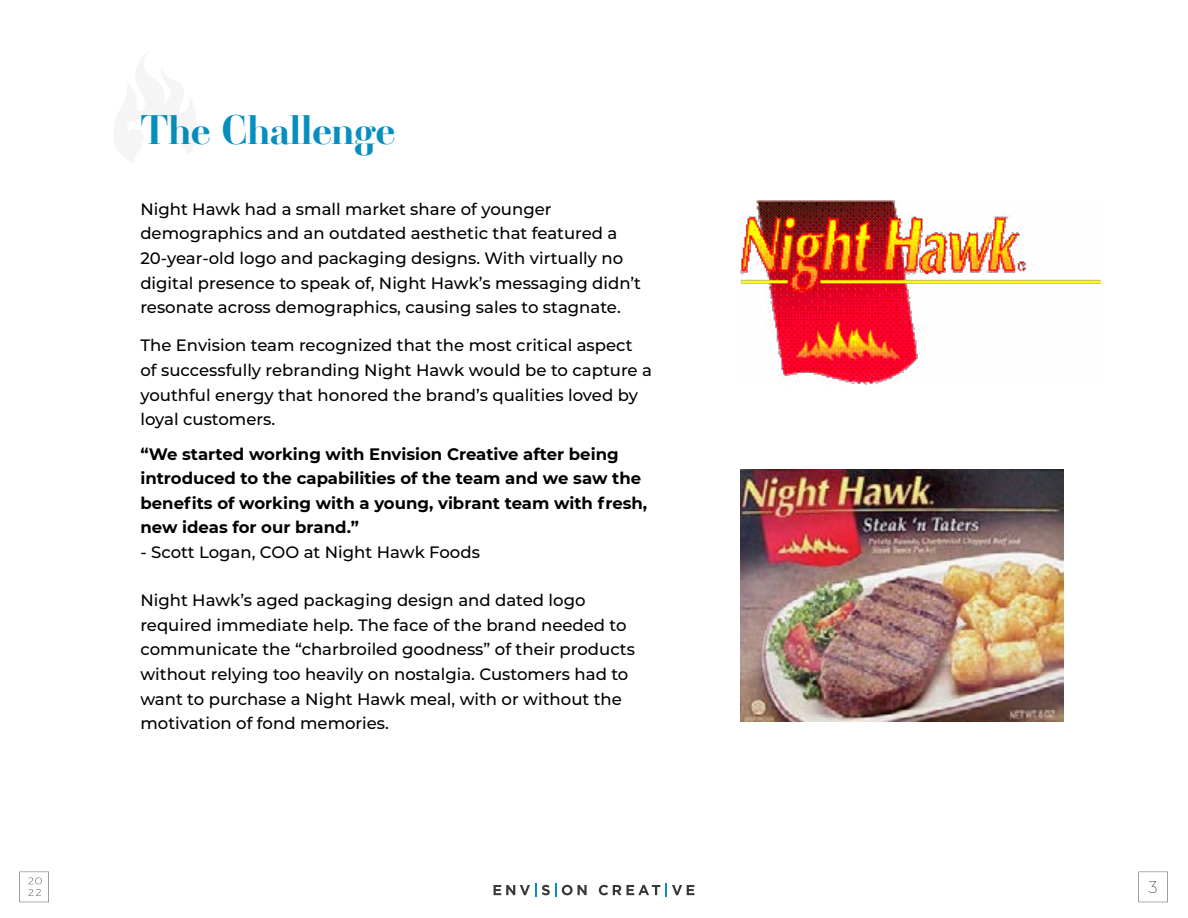
<style>
.page{position:relative;width:1188px;height:918px;background:#fff}
.page>*{position:absolute;margin:0;border:0;box-sizing:border-box;transform-origin:0 0}
.t1{font:700 40.8px "Ambroise Std";color:#068fbe}
.t2{font:500 16.5px/24.6px "Montserrat";color:#000}
.t3{font:700 16.5px/24.6px "Montserrat";color:#000}
.t4{font:200 16.5px "Montserrat";color:#363936}
</style>
<div class="page">
<svg style="left:494px;top:883px;width:93px;height:14px"></svg>
<svg style="left:599px;top:883px;width:95px;height:14px"></svg>
<svg style="left:19px;top:872px;width:30px;height:30px"></svg>
<svg style="left:1138px;top:872px;width:30px;height:30px"></svg>
<img style="left:740px;top:200px;width:361px;height:185px">
<img style="left:740px;top:469px;width:323px;height:252px">
<h1 class="t1" style="left:140px;top:104px;width:257px">The Challenge</h1>
<p class="t2" style="left:140px;top:196px;width:502px">Night Hawk had a small market share of younger demographics and an outdated aesthetic that featured a 20-year-old logo and packaging designs. With virtually no digital presence to speak of, Night Hawk’s messaging didn’t resonate across demographics, causing sales to stagnate.</p>
<p class="t2" style="left:140px;top:332px;width:513px">The Envision team recognized that the most critical aspect of successfully rebranding Night Hawk would be to capture a youthful energy that honored the brand’s qualities loved by loyal customers.</p>
<p class="t3" style="left:140px;top:441px;width:508px">“We started working with Envision Creative after being introduced to the capabilities of the team and we saw the benefits of working with a young, vibrant team with fresh, new ideas for our brand.”</p>
<p class="t2" style="left:140px;top:539px;width:341px">- Scott Logan, COO at Night Hawk Foods</p>
<p class="t2" style="left:140px;top:587px;width:496px">Night Hawk’s aged packaging design and dated logo required immediate help. The face of the brand needed to communicate the “charbroiled goodness” of their products without relying too heavily on nostalgia. Customers had to want to purchase a Night Hawk meal, with or without the motivation of fond memories.</p>
<p class="t4" style="left:1149px;top:876px;width:11px">3</p>
</div>
